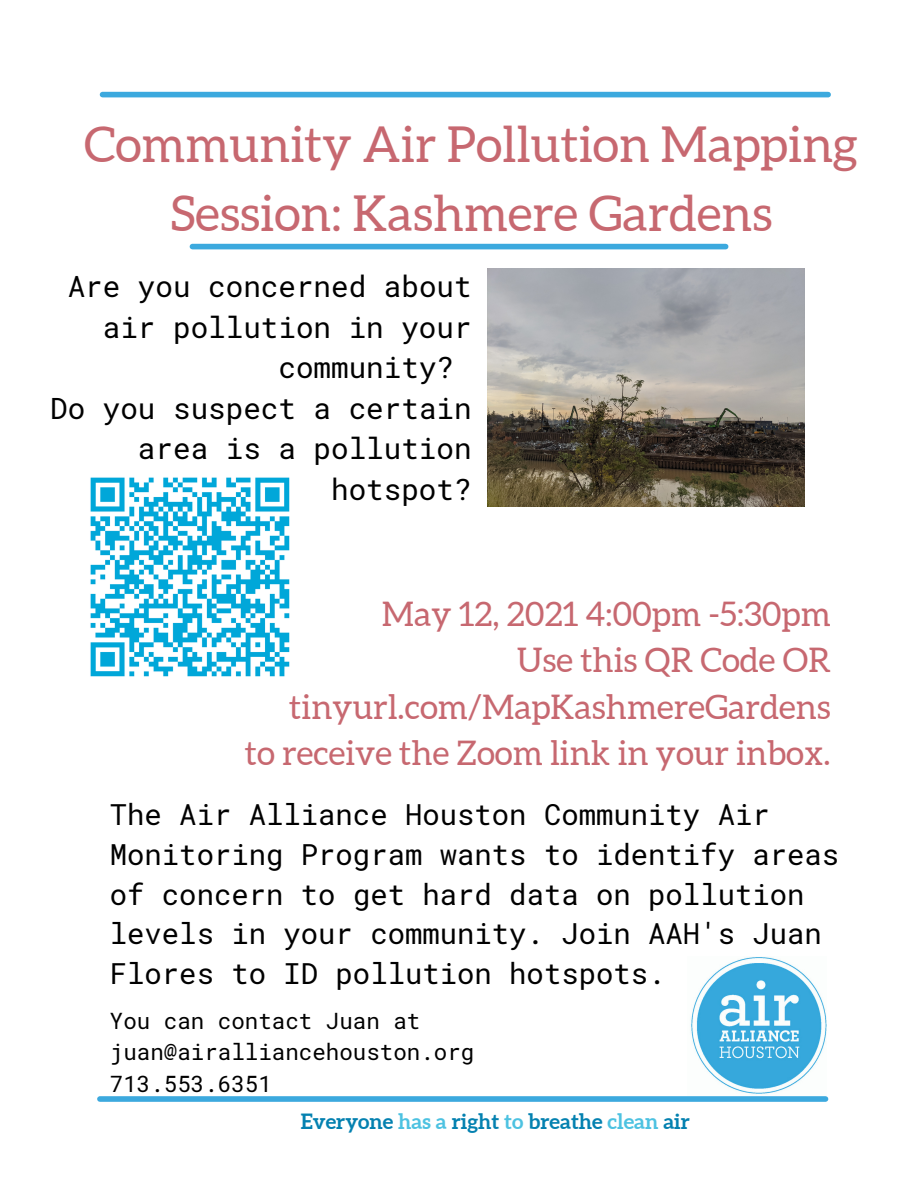
<style>
.page{position:relative;width:918px;height:1188px;background:#fff}
.page>*{position:absolute;margin:0;border:0;box-sizing:border-box;transform-origin:0 0}
.t1{font:49.5px/68.7px "Aleo";color:#c76870;text-align:center}
.t2{font:33.9px/46.7px "Aleo";color:#c76870;text-align:right}
.t3{font:29.25px/40.5px "Roboto Mono";color:#000;text-align:right}
.t4{font:28.95px/39.9px "Roboto Mono";color:#000}
.t5{font:22.5px "Roboto Mono";color:#000}
.t6{font:700 21px "Aleo";color:#0481b0}
.s1{color:#4dc2e1}
</style>
<div class="page">
<div style="left:103px;top:92px;width:725px;height:5px;background:#3ca9de"></div>
<div style="left:192px;top:244px;width:534px;height:5px;background:#3ca9de"></div>
<img style="left:488px;top:269px;width:316px;height:237px">
<img style="left:690px;top:957px;width:136px;height:137px">
<div style="left:100px;top:1096px;width:726px;height:6px;background:#3ca9de"></div>
<img style="left:90px;top:477px;width:200px;height:200px">
<p class="t1" style="left:84px;top:110px;width:776px">Community Air Pollution Mapping<br>Session: Kashmere Gardens</p>
<p class="t3" style="left:68px;top:266px;width:405px">Are you concerned about</p>
<p class="t3" style="left:103px;top:306px;width:370px">air pollution in your</p>
<p class="t3" style="left:278px;top:347px;width:177px">community?</p>
<p class="t3" style="left:50px;top:387px;width:423px">Do you suspect a certain area is a pollution hotspot?</p>
<p class="t2" style="left:382px;top:590px;width:450px">May 12, 2021 4:00pm -5:30pm</p>
<p class="t2" style="left:289px;top:637px;width:543px">Use this QR Code OR tinyurl.com/MapKashmereGardens</p>
<p class="t2" style="left:245px;top:730px;width:587px">to receive the Zoom link in your inbox.</p>
<p class="t4" style="left:110px;top:794px;width:731px">The Air Alliance Houston Community Air Monitoring Program wants to identify areas of concern to get hard data on pollution levels in your community. Join AAH's Juan Flores to ID pollution hotspots.</p>
<p class="t5" style="left:110px;top:1005px;width:312px">You can contact Juan at</p>
<p class="t5" style="left:110px;top:1037px;width:366px">juan@airalliancehouston.org</p>
<p class="t5" style="left:110px;top:1068px;width:164px">713.553.6351</p>
<p class="t6" style="left:301px;top:1109px;width:391px">Everyone <span class="s1">has a</span> right <span class="s1">to</span> breathe <span class="s1">clean</span> air</p>
</div>
